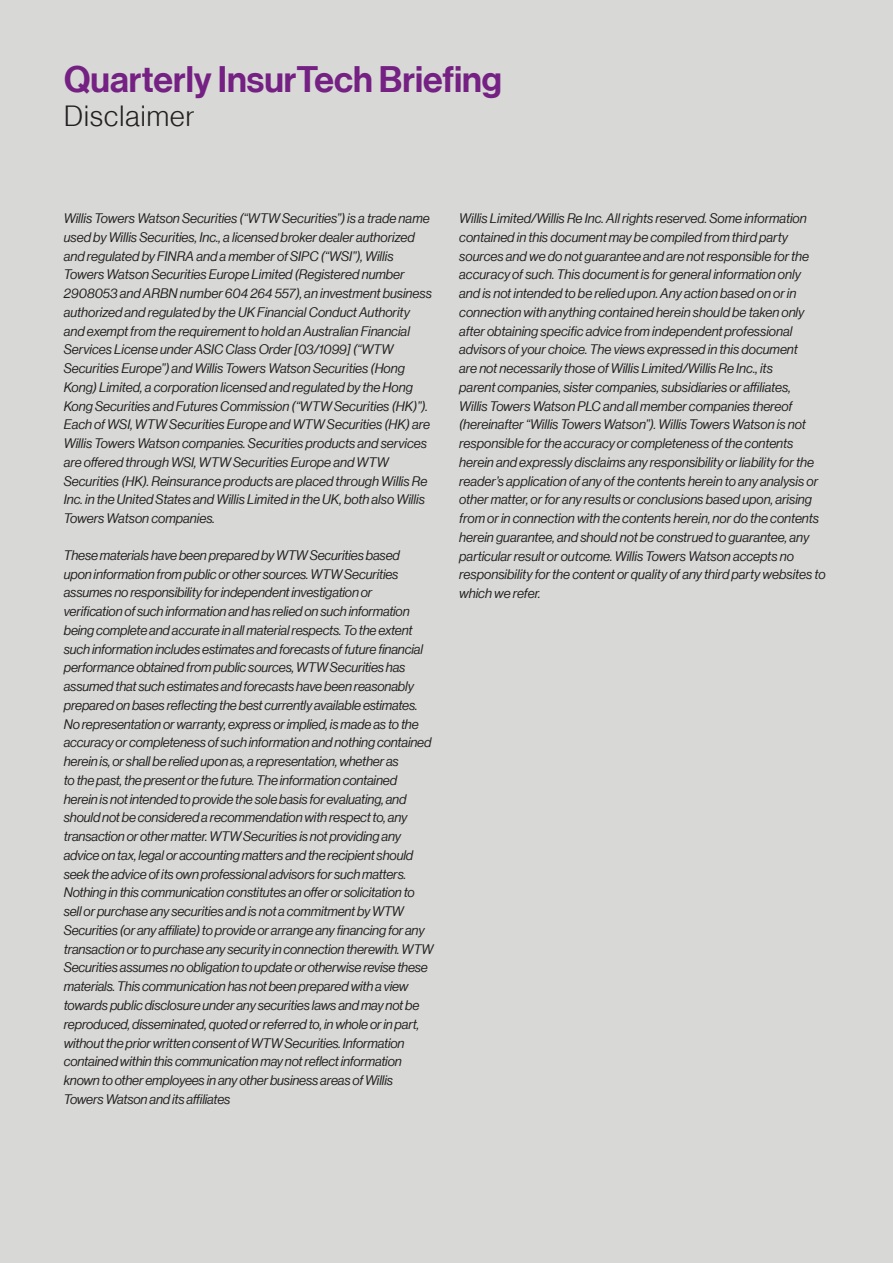
<style>
.page{position:relative;width:893px;height:1263px;background:#d8d9d7}
.page>*{position:absolute;margin:0;border:0;box-sizing:border-box;transform-origin:0 0}
.Headline_1__24_27_Me{font:36px "N Haas Grotesk DS Pro 65 Md";color:#752183}
.Subtitle_1__23_26_Li{font:28.5px "N Haas Grotesk DS Pro 45 Lt";letter-spacing:.04em;color:#231f20}
.t1{font:13.5px/18.8px "N Haas Grotesk DS Pro 56 It";letter-spacing:-.01em;color:#231f20}
</style>
<div class="page">
<p class="Headline_1__24_27_Me" style="left:64px;top:58px;width:439px">Quarterly InsurTech Briefing</p>
<p class="Subtitle_1__23_26_Li" style="left:64px;top:100px;width:132px">Disclaimer</p>
<p class="t1" style="left:64px;top:209px;width:370px">Willis Towers Watson Securities (“WTW Securities”) is a trade name used by Willis Securities, Inc., a licensed broker dealer authorized and regulated by FINRA and a member of SIPC (“WSI”), Willis Towers Watson Securities Europe Limited (Registered number 2908053 and ARBN number 604 264 557), an investment business authorized and regulated by the UK Financial Conduct Authority and exempt from the requirement to hold an Australian Financial Services License under ASIC Class Order [03/1099] (“WTW Securities Europe”) and Willis Towers Watson Securities (Hong Kong) Limited, a corporation licensed and regulated by the Hong Kong Securities and Futures Commission (“WTW Securities (HK)”).<br>Each of WSI, WTW Securities Europe and WTW Securities (HK) are Willis Towers Watson companies. Securities products and services are offered through WSI, WTW Securities Europe and WTW Securities (HK). Reinsurance products are placed through Willis Re Inc. in the United States and Willis Limited in the UK, both also Willis Towers Watson companies.</p>
<p class="t1" style="left:64px;top:546px;width:371px">These materials have been prepared by WTW Securities based<br>upon information from public or other sources. WTW Securities assumes no responsibility for independent investigation or verification of such information and has relied on such information being complete and accurate in all material respects. To the extent such information includes estimates and forecasts of future financial performance obtained from public sources, WTW Securities has assumed that such estimates and forecasts have been reasonably prepared on bases reflecting the best currently available estimates.<br>No representation or warranty, express or implied, is made as to the accuracy or completeness of such information and nothing contained herein is, or shall be relied upon as, a representation, whether as<br>to the past, the present or the future. The information contained herein is not intended to provide the sole basis for evaluating, and should not be considered a recommendation with respect to, any transaction or other matter. WTW Securities is not providing any advice on tax, legal or accounting matters and the recipient should seek the advice of its own professional advisors for such matters.<br>Nothing in this communication constitutes an offer or solicitation to sell or purchase any securities and is not a commitment by WTW Securities (or any affiliate) to provide or arrange any financing for any transaction or to purchase any security in connection therewith. WTW Securities assumes no obligation to update or otherwise revise these materials. This communication has not been prepared with a view towards public disclosure under any securities laws and may not be reproduced, disseminated, quoted or referred to, in whole or in part, without the prior written consent of WTW Securities. Information contained within this communication may not reflect information known to other employees in any other business areas of Willis Towers Watson and its affiliates</p>
<p class="t1" style="left:459px;top:209px;width:368px">Willis Limited/Willis Re Inc. All rights reserved. Some information contained in this document may be compiled from third party sources and we do not guarantee and are not responsible for the accuracy of such. This document is for general information only<br>and is not intended to be relied upon. Any action based on or in connection with anything contained herein should be taken only after obtaining specific advice from independent professional advisors of your choice. The views expressed in this document<br>are not necessarily those of Willis Limited/Willis Re Inc., its<br>parent companies, sister companies, subsidiaries or affiliates,<br>Willis Towers Watson PLC and all member companies thereof (hereinafter “Willis Towers Watson”). Willis Towers Watson is not responsible for the accuracy or completeness of the contents herein and expressly disclaims any responsibility or liability for the reader’s application of any of the contents herein to any analysis or other matter, or for any results or conclusions based upon, arising from or in connection with the contents herein, nor do the contents herein guarantee, and should not be construed to guarantee, any particular result or outcome. Willis Towers Watson accepts no responsibility for the content or quality of any third party websites to which we refer.</p>
</div>
